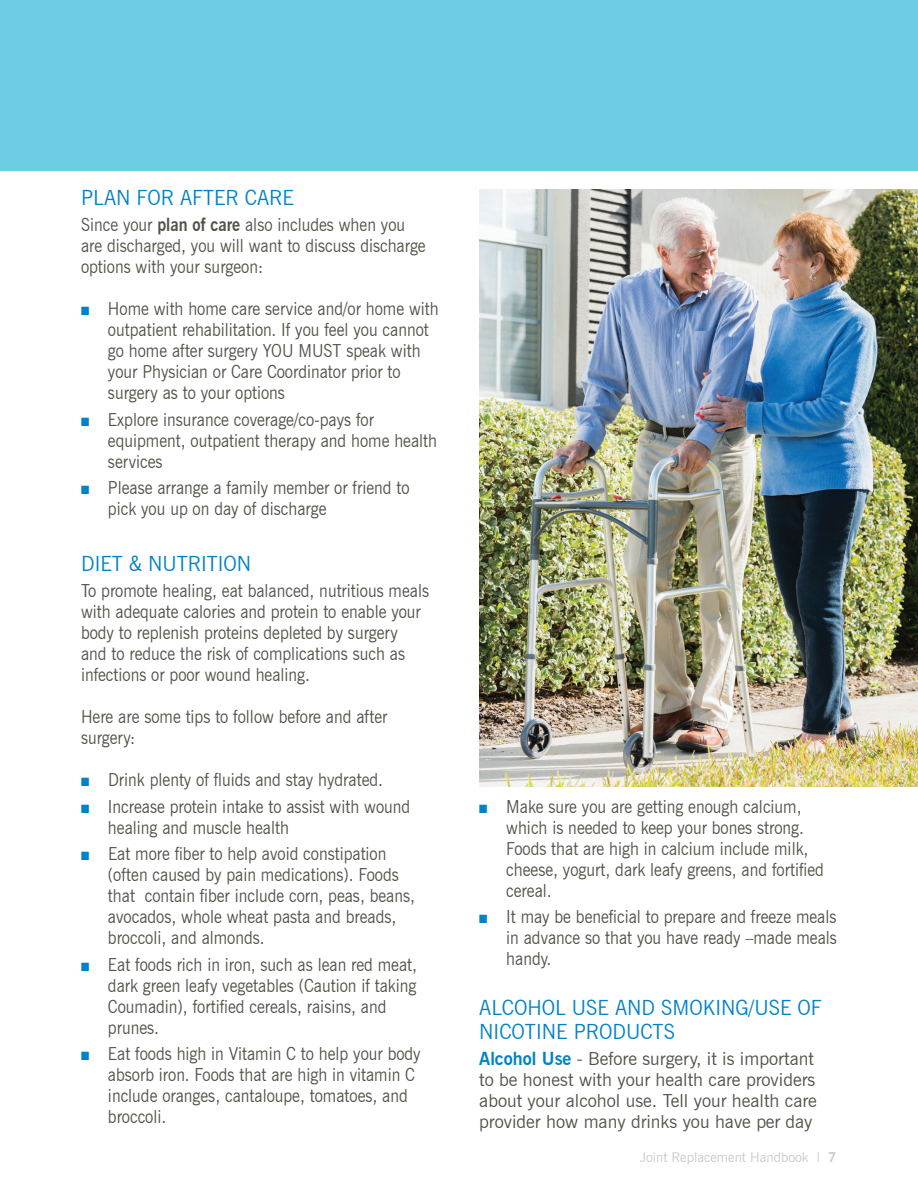
<style>
.page{position:relative;width:918px;height:1188px;background:#fff}
.page>*{position:absolute;margin:0;border:0;box-sizing:border-box;transform-origin:0 0}
.t1{font:21px/24px "News Gothic BT";color:#0082c8;scale:.96 1}
.t2{font:18px/21px "News Gothic BT";color:#535249;scale:.9 1}
.t3{font:18px/21px "News Gothic BT";color:#535249}
.t4{font:13.5px "News Gothic BT";color:#c9cacc}
.s1{font-weight:700}
.s2{color:#0082c8}
.s3{font-weight:700;color:#0082c8}
</style>
<div class="page">
<div style="left:0;top:0;width:918px;height:171px;background:#6dcde3"></div>
<img style="left:479px;top:189px;width:439px;height:597px">
<p class="t1" style="left:81px;top:185px;width:223px">PLAN FOR AFTER CARE</p>
<p class="t2" style="left:81px;top:214px;width:385px">Since your <span class="s1">plan of care</span> also includes when you are discharged, you will want to discuss discharge options with your surgeon:</p>
<p class="t2" style="left:108px;top:298px;width:369px;text-indent:-27px"><span class="s2">■</span> Home with home care service and/or home with outpatient rehabilitation. If you feel you cannot go home after surgery YOU MUST speak with your Physician or Care Coordinator prior to surgery as to your options</p>
<p class="t2" style="left:108px;top:409px;width:367px;text-indent:-27px"><span class="s2">■</span> Explore insurance coverage/co-pays for equipment, outpatient therapy and home health services</p>
<p class="t2" style="left:108px;top:477px;width:337px;text-indent:-27px"><span class="s2">■</span> Please arrange a family member or friend to pick you up on day of discharge</p>
<p class="t1" style="left:81px;top:551px;width:179px">DIET &amp; NUTRITION</p>
<p class="t2" style="left:81px;top:580px;width:388px">To promote healing, eat balanced, nutritious meals with adequate calories and protein to enable your body to replenish proteins depleted by surgery<br>and to reduce the risk of complications such as infections or poor wound healing.</p>
<p class="t2" style="left:81px;top:706px;width:342px">Here are some tips to follow before and after surgery:</p>
<p class="t2" style="left:81px;top:769px;width:337px"><span class="s2">■</span> Drink plenty of fluids and stay hydrated.</p>
<p class="t2" style="left:108px;top:796px;width:337px;text-indent:-27px"><span class="s2">■</span> Increase protein intake to assist with wound healing and muscle health</p>
<p class="t2" style="left:108px;top:843px;width:343px;text-indent:-27px"><span class="s2">■</span> Eat more fiber to help avoid constipation (often caused by pain medications). Foods that contain fiber include corn, peas, beans, avocados, whole wheat pasta and breads, broccoli, and almonds.</p>
<p class="t2" style="left:108px;top:954px;width:345px;text-indent:-27px"><span class="s2">■</span> Eat foods rich in iron, such as lean red meat, dark green leafy vegetables (Caution if taking Coumadin), fortified cereals, raisins, and prunes.</p>
<p class="t2" style="left:108px;top:1043px;width:349px;text-indent:-27px"><span class="s2">■</span> Eat foods high in Vitamin C to help your body absorb iron. Foods that are high in vitamin C include oranges, cantaloupe, tomatoes, and broccoli.</p>
<p class="t2" style="left:506px;top:796px;width:354px;text-indent:-27px"><span class="s2">■</span> Make sure you are getting enough calcium, which is needed to keep your bones strong.<br>Foods that are high in calcium include milk, cheese, yogurt, dark leafy greens, and fortified cereal.</p>
<p class="t2" style="left:506px;top:906px;width:369px;text-align:justify;text-indent:-27px"><span class="s2">■</span> It may be beneficial to prepare and freeze meals in advance so that you have ready –made meals handy.</p>
<p class="t1" style="left:479px;top:995px;width:358px">ALCOHOL USE AND SMOKING/USE OF<br>NICOTINE PRODUCTS</p>
<p class="t3" style="left:479px;top:1048px;width:339px"><span class="s3">Alcohol Use</span> - Before surgery, it is important to be honest with your health care providers about your alcohol use. Tell your health care provider how many drinks you have per day</p>
<p class="t4" style="left:640px;top:1149px;width:198px">Joint Replacement Handbook l <span class="s1">7</span></p>
</div>
